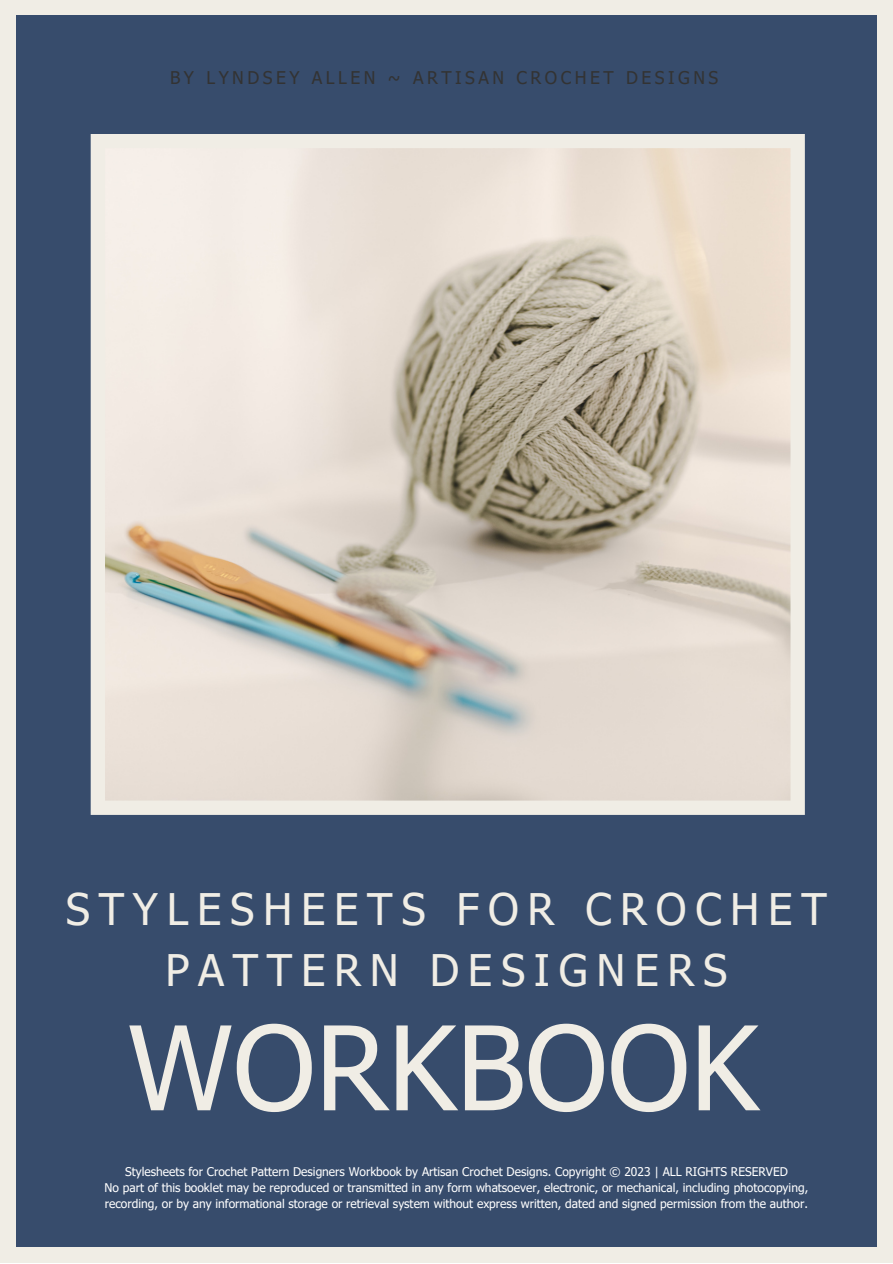
<style>
.page{position:relative;width:893px;height:1264px;background:#fff}
.page>*{position:absolute;margin:0;border:0;box-sizing:border-box;transform-origin:0 0}
.t1{font:116.55px "Tahoma";color:#f0ede5}
.t2{font:43.5px/60.8px "Tahoma";letter-spacing:.2em;color:#f0ede5;text-align:center}
.t3{font:17.55px "Tahoma";letter-spacing:.2em;color:#333}
.t4{font:12px/16px "Tahoma";color:#fff}
</style>
<div class="page">
<div style="left:0;top:0;width:892px;height:1262px;background:#f0ede5"></div>
<div style="left:16px;top:15px;width:860px;height:1231px;background:#374c6c"></div>
<svg style="left:91px;top:134px;width:713px;height:681px;background:#dcd3c7"></svg>
<p class="t3" style="left:170px;top:67px;width:549px">BY LYNDSEY ALLEN ~ ARTISAN CROCHET DESIGNS</p>
<p class="t2" style="left:66px;top:877px;width:762px">STYLESHEETS FOR CROCHET<br>PATTERN DESIGNERS</p>
<p class="t1" style="left:128px;top:993px;width:632px">WORKBOOK</p>
<p class="t4" style="left:125px;top:1163px;width:664px">Stylesheets for Crochet Pattern Designers Workbook by Artisan Crochet Designs. Copyright © 2023 | ALL RIGHTS RESERVED</p>
<p class="t4" style="left:104px;top:1179px;width:705px">No part of this booklet may be reproduced or transmitted in any form whatsoever, electronic, or mechanical, including photocopying, recording, or by any informational storage or retrieval system without express written, dated and signed permission from the author.</p>
</div>
